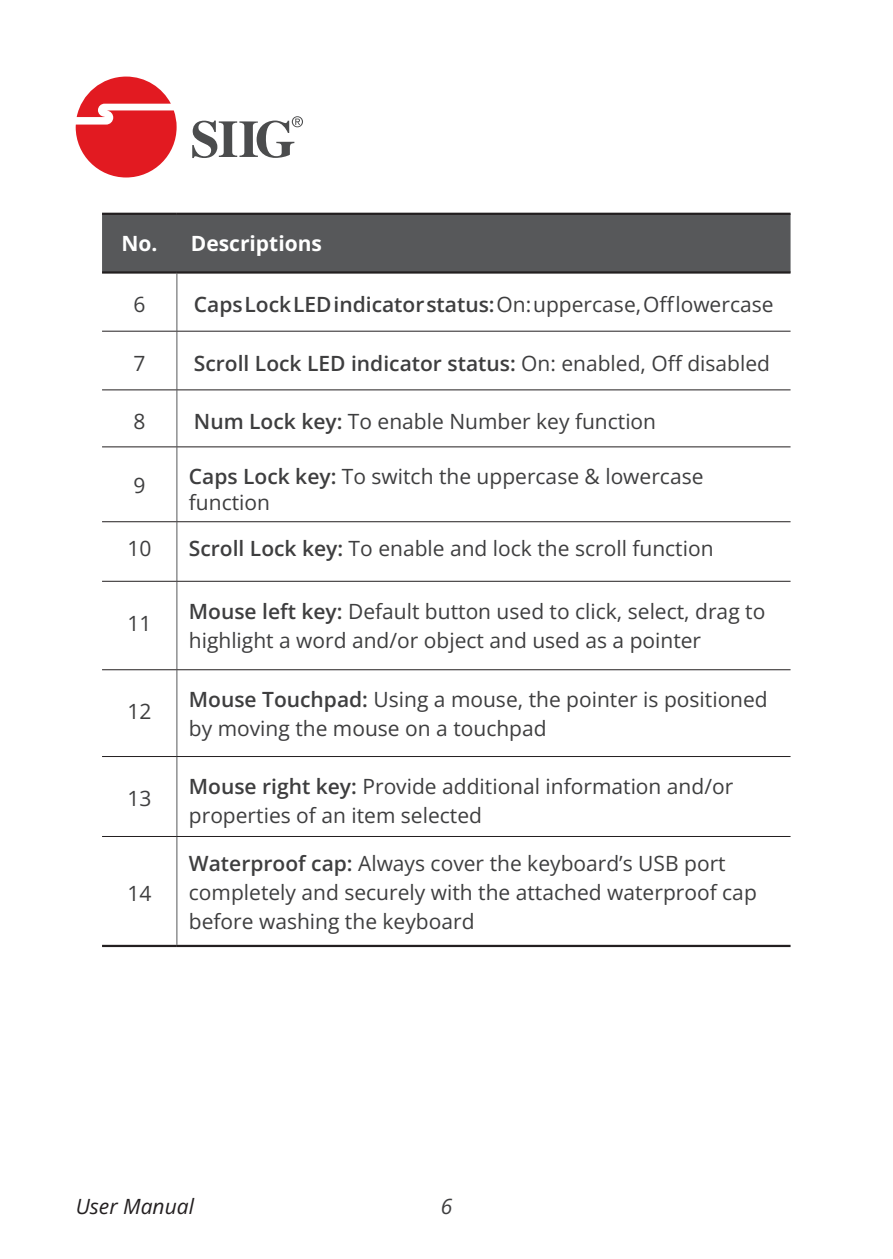
<style>
.page{position:relative;width:893px;height:1259px;background:#fff}
.page>*{position:absolute;margin:0;border:0;box-sizing:border-box;transform-origin:0 0}
.t1{font:21px/28.8px "Open Sans";color:#3e3e3f}
.t2{font:600 21px "Open Sans";color:#3e3e3f}
.t3{font:700 21px "Open Sans";color:#fff}
.t4{font:italic 21px "Open Sans";color:#231f20}
.t5{font:italic 21px "Open Sans";color:#3e3e3f}
.s1{font-weight:400}
.s2{font-weight:600}
</style>
<div class="page">
<svg style="left:192px;top:116px;width:111px;height:42px"></svg>
<svg style="left:76px;top:77px;width:101px;height:100px"></svg>
<div style="left:102px;top:215px;width:688px;height:56px;background:#57585a"></div>
<hr style="left:176px;top:274px;width:1px;height:57px;background:#57585a">
<hr style="left:176px;top:331px;width:1px;height:58px;background:#57585a">
<hr style="left:176px;top:390px;width:1px;height:56px;background:#57585a">
<hr style="left:176px;top:447px;width:1px;height:74px;background:#57585a">
<hr style="left:176px;top:522px;width:1px;height:59px;background:#57585a">
<hr style="left:176px;top:581px;width:1px;height:88px;background:#57585a">
<hr style="left:176px;top:670px;width:1px;height:86px;background:#57585a">
<hr style="left:176px;top:757px;width:1px;height:79px;background:#57585a">
<hr style="left:176px;top:837px;width:1px;height:108px;background:#57585a">
<hr style="left:102px;top:331px;width:75px;height:1px;background:#231f20">
<hr style="left:177px;top:331px;width:613px;height:1px;background:#231f20">
<hr style="left:102px;top:446px;width:75px;height:1px;background:#231f20">
<hr style="left:177px;top:446px;width:613px;height:1px;background:#231f20">
<hr style="left:102px;top:581px;width:75px;height:1px;background:#231f20">
<hr style="left:177px;top:581px;width:613px;height:1px;background:#231f20">
<hr style="left:102px;top:669px;width:75px;height:1px;background:#231f20">
<hr style="left:177px;top:669px;width:613px;height:1px;background:#231f20">
<hr style="left:102px;top:756px;width:75px;height:1px;background:#231f20">
<hr style="left:177px;top:756px;width:613px;height:1px;background:#231f20">
<hr style="left:102px;top:836px;width:75px;height:1px;background:#231f20">
<hr style="left:177px;top:836px;width:613px;height:1px;background:#231f20">
<hr style="left:102px;top:389px;width:75px;height:1px;background:#231f20">
<hr style="left:177px;top:389px;width:613px;height:1px;background:#231f20">
<hr style="left:102px;top:521px;width:75px;height:1px;background:#231f20">
<hr style="left:177px;top:521px;width:613px;height:1px;background:#231f20">
<hr style="left:102px;top:945px;width:75px;height:2px;background:#231f20">
<hr style="left:177px;top:945px;width:613px;height:2px;background:#231f20">
<hr style="left:102px;top:213px;width:75px;height:2px;background:#231f20">
<hr style="left:177px;top:213px;width:613px;height:2px;background:#231f20">
<hr style="left:176px;top:215px;width:1px;height:56px;background:#57585a">
<hr style="left:102px;top:271px;width:75px;height:3px;background:#231f20">
<hr style="left:177px;top:271px;width:613px;height:3px;background:#231f20">
<p class="t3" style="left:121px;top:228px;width:202px">No. Descriptions</p>
<p class="t1" style="left:133px;top:289px;width:14px">6</p>
<p class="t2" style="left:194px;top:290px;width:581px">Caps Lock LED indicator status: <span class="s1">On: uppercase, Off lowercase</span></p>
<p class="t1" style="left:133px;top:348px;width:14px">7</p>
<p class="t2" style="left:194px;top:348px;width:578px">Scroll Lock LED indicator status: <span class="s1">On: enabled, Off disabled</span></p>
<p class="t1" style="left:133px;top:407px;width:14px">8</p>
<p class="t1" style="left:194px;top:407px;width:464px"><span class="s2">Num Lock key:</span> To enable Number key function</p>
<p class="t1" style="left:133px;top:471px;width:14px">9</p>
<p class="t1" style="left:189px;top:463px;width:516px;line-height:25.2px"><span class="s2">Caps Lock key:</span> To switch the uppercase &amp; lowercase function</p>
<p class="t1" style="left:127px;top:533px;width:26px">10</p>
<p class="t1" style="left:189px;top:533px;width:526px"><span class="s2">Scroll Lock key:</span> To enable and lock the scroll function</p>
<p class="t1" style="left:127px;top:608px;width:26px">11</p>
<p class="t1" style="left:127px;top:696px;width:26px">12</p>
<p class="t1" style="left:127px;top:783px;width:26px">13</p>
<p class="t1" style="left:127px;top:878px;width:26px">14</p>
<p class="t1" style="left:189px;top:596px;width:578px"><span class="s2">Mouse left key:</span> Default button used to click, select, drag to highlight a word and/or object and used as a pointer</p>
<p class="t1" style="left:189px;top:684px;width:580px"><span class="s2">Mouse Touchpad:</span> Using a mouse, the pointer is positioned by moving the mouse on a touchpad</p>
<p class="t1" style="left:189px;top:771px;width:546px"><span class="s2">Mouse right key:</span> Provide additional information and/or properties of an item selected</p>
<p class="t1" style="left:189px;top:848px;width:569px"><span class="s2">Waterproof cap:</span> Always cover the keyboard’s USB port completely and securely with the attached waterproof cap before washing the keyboard</p>
<p class="t4" style="left:76px;top:1191px;width:120px">User Manual</p>
<p class="t5" style="left:441px;top:1191px;width:13px">6</p>
</div>
